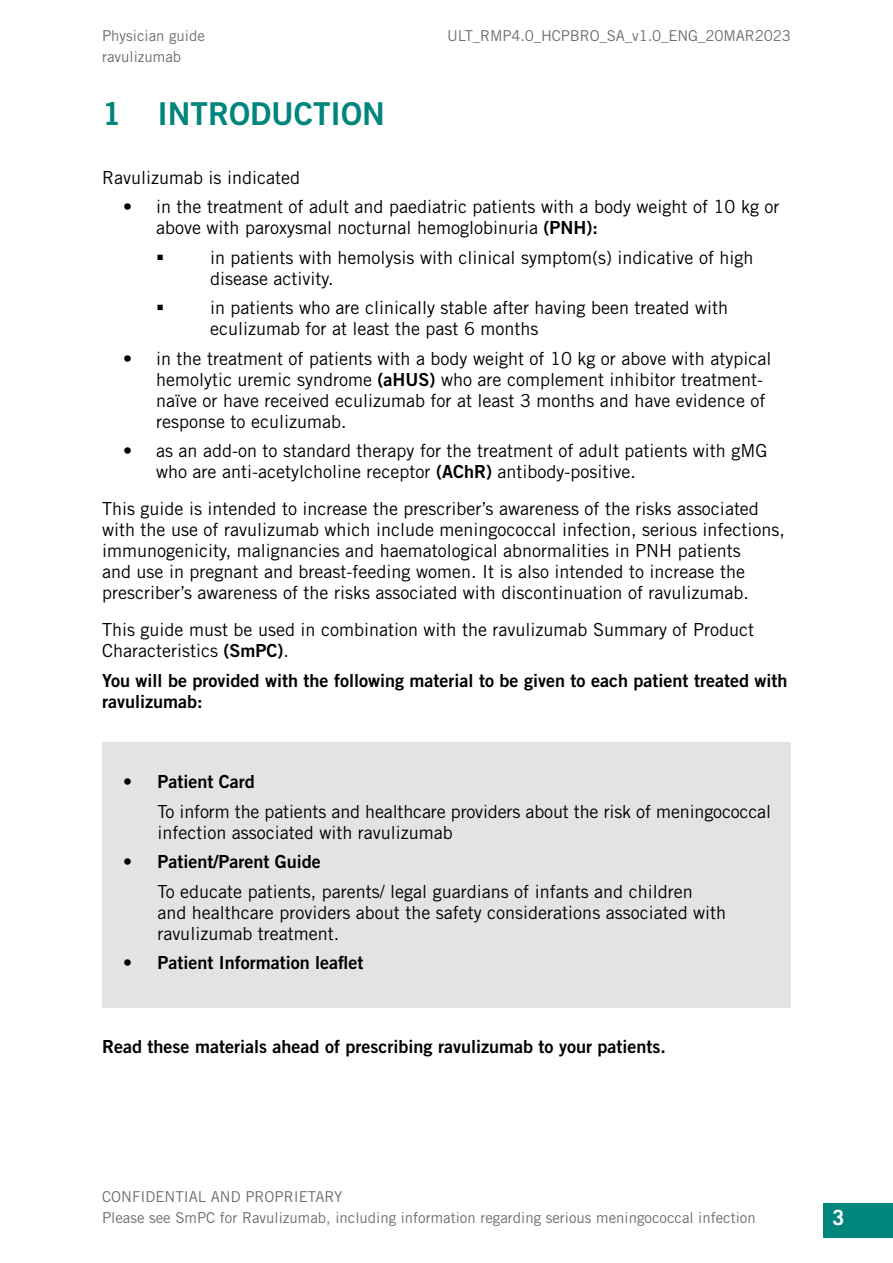
<style>
.page{position:relative;width:893px;height:1263px;background:#fff}
.page>*{position:absolute;margin:0;border:0;box-sizing:border-box;transform-origin:0 0}
.t1{font:31.5px "Trade Gothic LT Std Bd 2";color:#00857c}
.t2{font:700 21px "Trade Gothic LT";color:#fff}
.t3{font:18px/21px "Trade Gothic LT Std";color:#000}
.t4{font:18px/21px "Trade Gothic LT Std Bd 2";color:#000}
.t5{font:18px "Wingdings";color:#000}
.t6{font:15px/21px "Trade Gothic LT Std";color:#6d6e71}
.s1{font-family:"Trade Gothic LT Std Bd 2"}
.s2{font-family:"Trade Gothic LT Std"}
</style>
<div class="page">
<div style="left:823px;top:1203px;width:70px;height:34px;background:#00857c"></div>
<div style="left:102px;top:742px;width:689px;height:265px;background:#e2e3e4"></div>
<p class="t6" style="left:102px;top:25px;width:104px">Physician guide</p>
<p class="t6" style="left:447px;top:25px;width:345px">ULT_RMP4.0_HCPBRO_SA_v1.0_ENG_20MAR2023</p>
<p class="t6" style="left:102px;top:46px;width:81px">ravulizumab</p>
<h1 class="t1" style="left:102px;top:94px;width:284px">1 INTRODUCTION</h1>
<p class="t3" style="left:102px;top:167px;width:200px">Ravulizumab is indicated</p>
<p class="t3" style="left:156px;top:196px;width:625px;text-indent:-33px">• in the treatment of adult and paediatric patients with a body weight of 10 kg or above with paroxysmal nocturnal hemoglobinuria <span class="s1">(PNH):</span></p>
<p class="t5" style="left:156px;top:248px;width:10px">▪</p>
<p class="t3" style="left:210px;top:247px;width:545px">in patients with hemolysis with clinical symptom(s) indicative of high disease activity.</p>
<p class="t5" style="left:156px;top:298px;width:10px">▪</p>
<p class="t3" style="left:210px;top:297px;width:519px">in patients who are clinically stable after having been treated with eculizumab for at least the past 6 months</p>
<p class="t3" style="left:156px;top:348px;width:617px;text-indent:-33px">• in the treatment of patients with a body weight of 10 kg or above with atypical hemolytic uremic syndrome <span class="s1">(aHUS)</span> who are complement inhibitor treatment&shy;naïve or have received eculizumab for at least 3 months and have evidence of response to eculizumab.</p>
<p class="t3" style="left:156px;top:440px;width:613px;text-indent:-33px">• as an add-on to standard therapy for the treatment of adult patients with gMG who are anti-acetylcholine receptor <span class="s1">(AChR)</span> antibody-positive.</p>
<p class="t3" style="left:102px;top:498px;width:684px">This guide is intended to increase the prescriber’s awareness of the risks associated with the use of ravulizumab which include meningococcal infection, serious infections, immunogenicity, malignancies and haematological abnormalities in PNH patients<br>and use in pregnant and breast-feeding women. It is also intended to increase the prescriber’s awareness of the risks associated with discontinuation of ravulizumab.</p>
<p class="t3" style="left:102px;top:619px;width:653px">This guide must be used in combination with the ravulizumab Summary of Product<br>Characteristics <span class="s1">(SmPC)</span>.</p>
<p class="t4" style="left:102px;top:670px;width:687px">You will be provided with the following material to be given to each patient treated with ravulizumab:</p>
<p class="t4" style="left:123px;top:771px;width:133px"><span class="s2">•</span> Patient Card</p>
<p class="t3" style="left:157px;top:800px;width:615px">To inform the patients and healthcare providers about the risk of meningococcal infection associated with ravulizumab</p>
<p class="t4" style="left:123px;top:851px;width:199px"><span class="s2">•</span> Patient/Parent Guide</p>
<p class="t3" style="left:157px;top:880px;width:570px">To educate patients, parents/ legal guardians of infants and children<br>and healthcare providers about the safety considerations associated with ravulizumab treatment.</p>
<p class="t4" style="left:123px;top:952px;width:241px"><span class="s2">•</span> Patient Information leaflet</p>
<p class="t4" style="left:102px;top:1036px;width:565px">Read these materials ahead of prescribing ravulizumab to your patients.</p>
<p class="t6" style="left:102px;top:1185px;width:655px">CONFIDENTIAL AND PROPRIETARY<br>Please see SmPC for Ravulizumab, including information regarding serious meningococcal infection</p>
<p class="t2" style="left:833px;top:1205px;width:13px">3</p>
</div>
